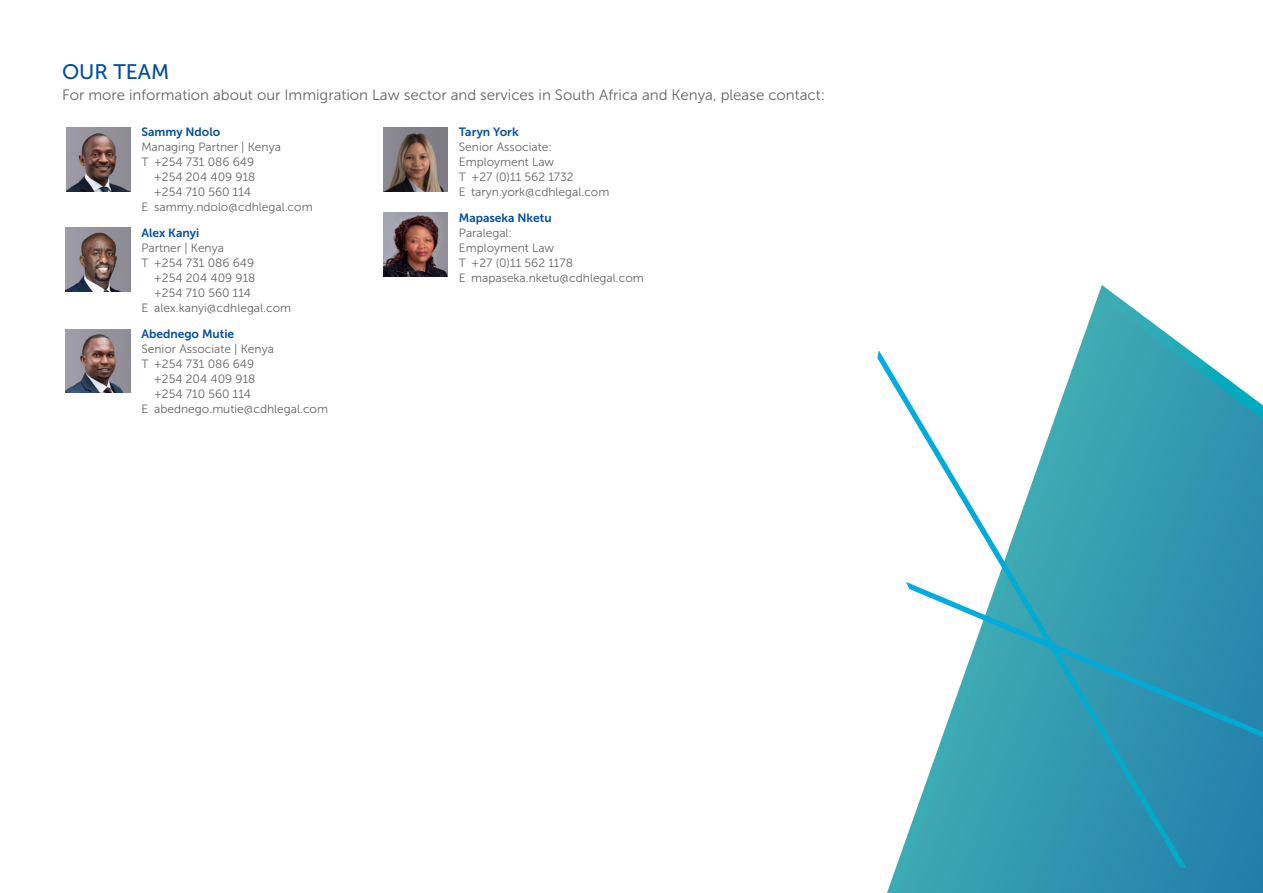
<style>
.page{position:relative;width:1263px;height:893px;background:#fff}
.page>*{position:absolute;margin:0;border:0;box-sizing:border-box;transform-origin:0 0}
.t1{font:21px "Museo Sans 500";color:#034ea2}
.t2{font:15px "Museo Sans 300";color:#636466}
.t3{font:12px/15px "Museo Sans 300";color:#636466}
.t4{font:12px "Museo Sans 700";color:#034ea2}
</style>
<div class="page">
<svg style="left:887px;top:285px;width:376px;height:608px"></svg>
<svg style="left:877px;top:350px;width:310px;height:518px"></svg>
<svg style="left:906px;top:582px;width:357px;height:155px"></svg>
<img style="left:66px;top:128px;width:65px;height:63px">
<img style="left:66px;top:329px;width:64px;height:64px">
<img style="left:66px;top:228px;width:64px;height:63px">
<img style="left:383px;top:128px;width:65px;height:63px">
<img style="left:383px;top:213px;width:65px;height:63px">
<h1 class="t1" style="left:62px;top:60px;width:109px">OUR TEAM</h1>
<p class="t2" style="left:62px;top:87px;width:765px">For more information about our Immigration Law sector and services in South Africa and Kenya, please contact:</p>
<p class="t4" style="left:141px;top:125px;width:80px">Sammy Ndolo</p>
<p class="t3" style="left:141px;top:139px;width:141px">Managing Partner | Kenya</p>
<p class="t3" style="left:141px;top:154px;width:114px">T +254 731 086 649</p>
<p class="t3" style="left:154px;top:169px;width:103px">+254 204 409 918</p>
<p class="t3" style="left:154px;top:184px;width:99px">+254 710 560 114</p>
<p class="t3" style="left:141px;top:199px;width:173px">E sammy.ndolo@cdhlegal.com</p>
<p class="t4" style="left:141px;top:226px;width:59px">Alex Kanyi</p>
<p class="t3" style="left:141px;top:240px;width:84px">Partner | Kenya</p>
<p class="t3" style="left:141px;top:255px;width:114px">T +254 731 086 649</p>
<p class="t3" style="left:154px;top:270px;width:103px">+254 204 409 918</p>
<p class="t3" style="left:154px;top:285px;width:99px">+254 710 560 114</p>
<p class="t3" style="left:141px;top:300px;width:151px">E alex.kanyi@cdhlegal.com</p>
<p class="t4" style="left:141px;top:327px;width:94px">Abednego Mutie</p>
<p class="t3" style="left:141px;top:341px;width:134px">Senior Associate | Kenya</p>
<p class="t3" style="left:141px;top:356px;width:114px">T +254 731 086 649</p>
<p class="t3" style="left:154px;top:371px;width:103px">+254 204 409 918</p>
<p class="t3" style="left:154px;top:386px;width:99px">+254 710 560 114</p>
<p class="t3" style="left:141px;top:401px;width:188px">E abednego.mutie@cdhlegal.com</p>
<p class="t4" style="left:459px;top:125px;width:61px">Taryn York</p>
<p class="t3" style="left:459px;top:139px;width:152px">Senior Associate:<br>Employment Law<br>T +27 (0)11 562 1732<br>E taryn.york@cdhlegal.com</p>
<p class="t4" style="left:459px;top:211px;width:94px">Mapaseka Nketu</p>
<p class="t3" style="left:459px;top:225px;width:187px">Paralegal:<br>Employment Law<br>T +27 (0)11 562 1178<br>E mapaseka.nketu@cdhlegal.com</p>
</div>
